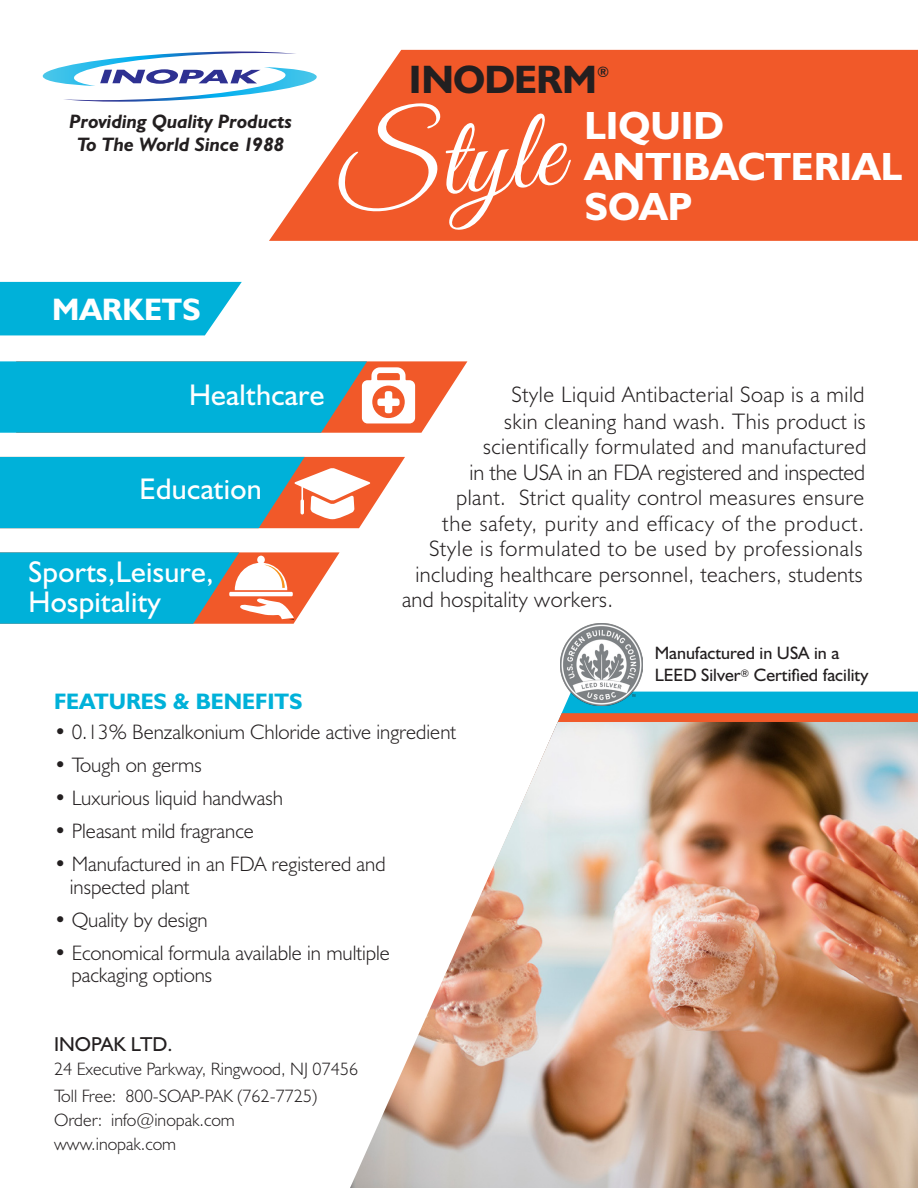
<style>
.page{position:relative;width:918px;height:1188px;background:#fff}
.page>*{position:absolute;margin:0;border:0;box-sizing:border-box;transform-origin:0 0}
.t1{font:114.75px "Great Vibes";color:#fff}
.t2{font:700 39.9px "Humanist 521 BT";letter-spacing:-.025em;color:#231f20}
.t3{font:700 39.6px "Humanist 521 BT";color:#fff}
.t4{font:700 31.2px "Humanist 521 BT";color:#fff}
.t5{font:30px "Humanist 521 BT";letter-spacing:.01em;color:#fff}
.t6{font:300 22.5px/25.5px "Humanist 521 BT";letter-spacing:.025em;color:#231f20;text-align:right}
.t7{font:300 22.5px "Humanist 521 BT";letter-spacing:.045em;color:#231f20}
.t8{font:700 22.5px "Humanist 521 BT";color:#00b1d9}
.t9{font:300 21px "Humanist 521 BT";color:#231f20}
.t10{font:20.25px "Humanist 521 BT";color:#231f20}
.t11{font:italic 700 19.5px "Humanist 521 BT";color:#231f20}
.t12{font:300 18px "Humanist 521 BT";color:#231f20}
.t13{font:18px "Humanist 521 BT";color:#231f20}
.t14{font:700 14.55px "Humanist 521 BT";color:#231f20}
</style>
<div class="page">
<svg style="left:0;top:282px;width:242px;height:53px;background:#13b6db"></svg>
<svg style="left:269px;top:50px;width:649px;height:191px;background:#f2663a"></svg>
<svg style="left:43px;top:51px;width:277px;height:51px"></svg>
<div style="left:561px;top:692px;width:357px;height:21px;background:#00b1d9"></div>
<img style="left:350px;top:722px;width:568px;height:466px">
<svg style="left:0;top:361px;width:467px;height:72px;background:#42abc1"></svg>
<svg style="left:0;top:457px;width:405px;height:71px;background:#4babbf"></svg>
<svg style="left:0;top:552px;width:340px;height:72px;background:#5aa9b8"></svg>
<img style="left:561px;top:624px;width:82px;height:82px">
<p class="t11" style="left:69px;top:109px;width:224px">Providing Quality Products</p>
<p class="t11" style="left:77px;top:132px;width:208px">To The World Since 1988</p>
<p class="t4" style="left:52px;top:290px;width:150px">MARKETS</p>
<h2 class="t2" style="left:409px;top:54px;width:190px">INODERM</h2>
<p class="t14" style="left:597px;top:63px;width:14px">®</p>
<h1 class="t1" style="left:332px;top:107px;width:226px;rotate:-5deg">Style</h1>
<p class="t3" style="left:584px;top:101px;width:141px">LIQUID</p>
<p class="t3" style="left:584px;top:141px;width:319px">ANTIBACTERIAL</p>
<p class="t3" style="left:584px;top:182px;width:109px">SOAP</p>
<p class="t5" style="left:189px;top:376px;width:137px">Healthcare</p>
<p class="t5" style="left:140px;top:470px;width:124px">Education</p>
<p class="t5" style="left:28px;top:553px;width:187px">Sports,Leisure,</p>
<p class="t5" style="left:28px;top:583px;width:134px">Hospitality</p>
<p class="t6" style="left:512px;top:381px;width:355px">Style Liquid Antibacterial Soap is a mild</p>
<p class="t6" style="left:504px;top:408px;width:363px">skin cleaning hand wash. This product is</p>
<p class="t6" style="left:483px;top:434px;width:385px">scientifically formulated and manufactured</p>
<p class="t6" style="left:456px;top:459px;width:411px">in the USA in an FDA registered and inspected plant. Strict quality control measures ensure</p>
<p class="t7" style="left:442px;top:509px;width:423px">the safety, purity and efficacy of the product.</p>
<p class="t6" style="left:429px;top:536px;width:435px">Style is formulated to be used by professionals</p>
<p class="t6" style="left:416px;top:561px;width:449px">including healthcare personnel, teachers, students</p>
<p class="t6" style="left:402px;top:587px;width:213px">and hospitality workers.</p>
<p class="t13" style="left:655px;top:642px;width:186px">Manufactured in USA in a</p>
<p class="t13" style="left:655px;top:664px;width:215px">LEED Silver<sup>®</sup> Certified facility</p>
<p class="t8" style="left:54px;top:688px;width:250px">FEATURES &amp; BENEFITS</p>
<p class="t9" style="left:54px;top:719px;width:404px">• 0.13% Benzalkonium Chloride active ingredient</p>
<p class="t9" style="left:54px;top:752px;width:149px">• Tough on germs</p>
<p class="t9" style="left:54px;top:785px;width:230px">• Luxurious liquid handwash</p>
<p class="t9" style="left:54px;top:818px;width:201px">• Pleasant mild fragrance</p>
<p class="t9" style="left:54px;top:851px;width:333px">• Manufactured in an FDA registered and</p>
<p class="t9" style="left:70px;top:874px;width:121px">inspected plant</p>
<p class="t9" style="left:54px;top:907px;width:155px">• Quality by design</p>
<p class="t9" style="left:54px;top:940px;width:337px">• Economical formula available in multiple</p>
<p class="t9" style="left:71px;top:962px;width:142px">packaging options</p>
<p class="t10" style="left:54px;top:1032px;width:120px">INOPAK LTD.</p>
<p class="t12" style="left:54px;top:1058px;width:306px">24 Executive Parkway, Ringwood, NJ 07456</p>
<p class="t12" style="left:54px;top:1085px;width:265px">Toll Free: 800-SOAP-PAK (762-7725)</p>
<p class="t12" style="left:54px;top:1109px;width:182px">Order: info@inopak.com</p>
<p class="t12" style="left:54px;top:1133px;width:124px">www.inopak.com</p>
</div>
